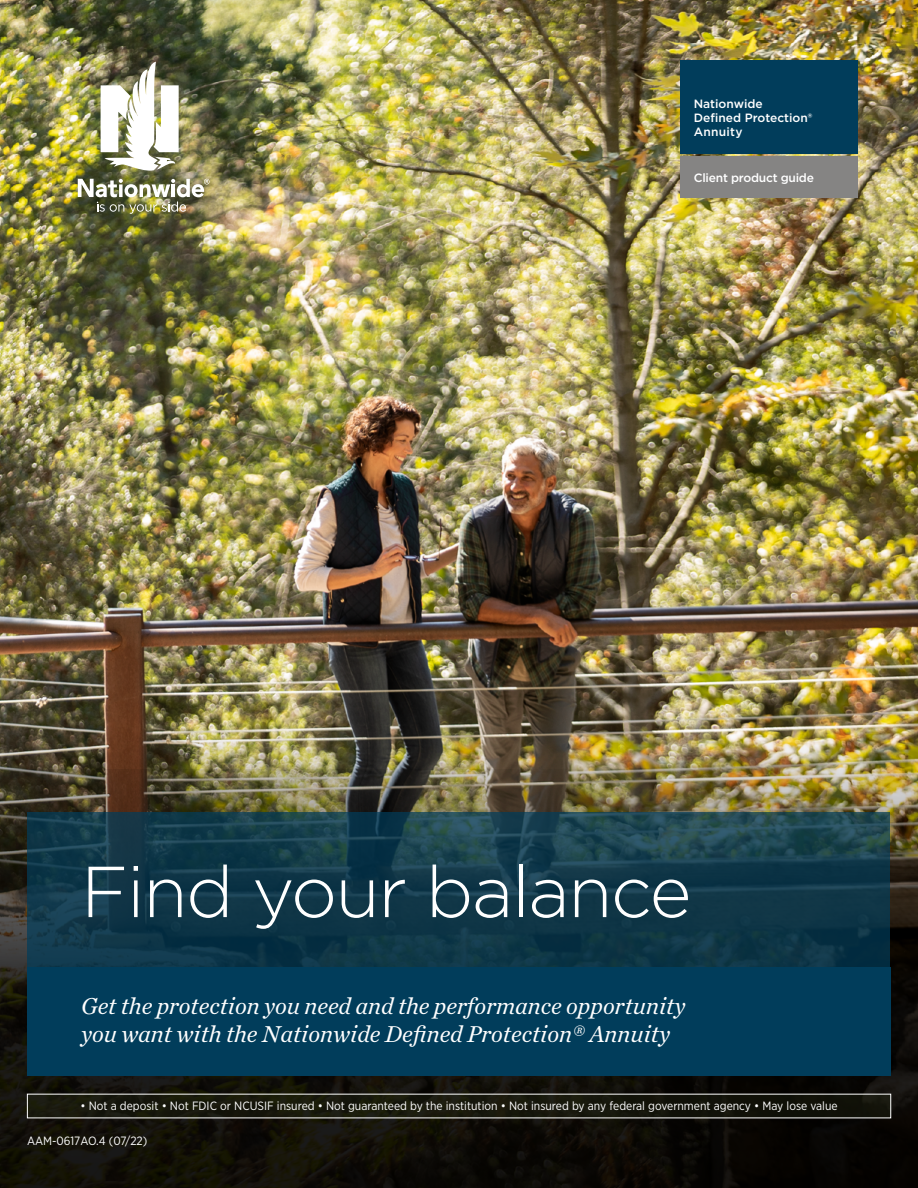
<style>
.page{position:relative;width:918px;height:1188px;background:#fff}
.page>*{position:absolute;margin:0;border:0;box-sizing:border-box;transform-origin:0 0}
.H1_1{font:300 72px "Gotham";letter-spacing:-.02em;color:#fff}
.t1{font:italic 24px/28.5px "Chronicle Text G1";color:#fff}
.t2{font:12px "Gotham Narrow";color:#fff}
.t3{font:500 12px/14.4px "Gotham";color:#fff}
.t4{font:500 12px "Gotham";letter-spacing:-.02em;color:#fff}
</style>
<div class="page">
<img style="left:0;top:0;width:918px;height:726px">
<img style="left:0;top:726px;width:918px;height:462px">
<svg style="left:27px;top:812px;width:863px;height:156px;background:#123a4a"></svg>
<img style="left:78px;top:179px;width:132px;height:35px">
<img style="left:101px;top:60px;width:78px;height:111px">
<div style="left:681px;top:60px;width:177px;height:94px;background:#013d5b"></div>
<div style="left:681px;top:156px;width:177px;height:42px;background:#858483"></div>
<div style="left:27px;top:968px;width:863px;height:108px;background:#013d5b"></div>
<div style="left:27px;top:1095px;width:863px;height:23px;background:#17170b"></div>
<p class="t3" style="left:694px;top:96px;width:120px">Nationwide<br>Defined Protection®<br>Annuity</p>
<p class="t4" style="left:694px;top:170px;width:122px">Client product guide</p>
<h1 class="H1_1" style="left:81px;top:846px;width:612px">Find your balance</h1>
<p class="t1" style="left:81px;top:990px;width:606px">Get the protection you need and the performance opportunity you want with the Nationwide Defined Protection® Annuity</p>
<p class="t2" style="left:80px;top:1099px;width:759px">• Not a deposit • Not FDIC or NCUSIF insured • Not guaranteed by the institution • Not insured by any federal government agency • May lose value</p>
<p class="t2" style="left:27px;top:1134px;width:122px">AAM-0617AO.4 (07/22)</p>
</div>
